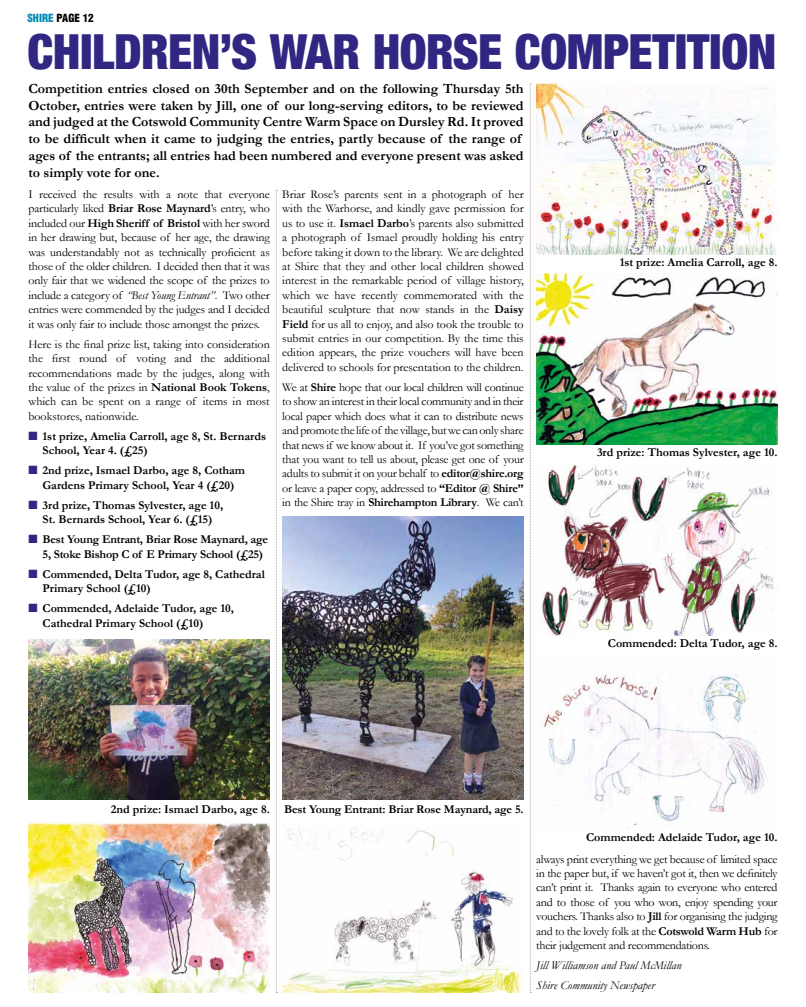
<style>
.page{position:relative;width:806px;height:1007px;background:#fff}
.page>*{position:absolute;margin:0;border:0;box-sizing:border-box;transform-origin:0 0}
.t1{font:900 condensed 48.3px "Helvetica Neue LTW1 G";letter-spacing:-.01em;color:#312783}
.t2{font:700 14px/16.8px "Garamond";color:#000}
.t3{font:12px/14.4px "Garamond";letter-spacing:-.01em;color:#000;text-align:justify}
.t4{font:700 12px/14.4px "Garamond";color:#000}
.t5{font:italic 12px/20.1px "Garamond";color:#000}
.t6{font:900 condensed 11px "Helvetica LT";color:#000}
.s1{color:#008ab7}
.s2{font-weight:700}
.s3{font-style:italic}
.s4{color:#312783}
</style>
<div class="page">
<img style="left:282px;top:828px;width:241px;height:164px">
<img style="left:282px;top:516px;width:241px;height:283px">
<img style="left:28px;top:822px;width:241px;height:170px">
<img style="left:28px;top:639px;width:241px;height:160px">
<img style="left:542px;top:673px;width:226px;height:156px">
<img style="left:536px;top:84px;width:241px;height:170px">
<img style="left:538px;top:464px;width:236px;height:171px">
<img style="left:536px;top:274px;width:241px;height:170px">
<svg style="left:276px;top:190px;width:1px;height:803px"></svg>
<svg style="left:529px;top:84px;width:2px;height:909px"></svg>
<p class="t6" style="left:27px;top:11px;width:68px"><span class="s1">SHIRE</span> PAGE 12</p>
<h1 class="t1" style="left:27px;top:23px;width:750px">CHILDREN’S WAR HORSE COMPETITION</h1>
<p class="t2" style="left:28px;top:80px;width:496px">Competition entries closed on 30th September and on the following Thursday 5th October, entries were taken by Jill, one of our long-serving editors, to be reviewed and judged at the Cotswold Community Centre Warm Space on Dursley Rd. It proved to be difficult when it came to judging the entries, partly because of the range of ages of the entrants; all entries had been numbered and everyone present was asked to simply vote for one.</p>
<p class="t3" style="left:282px;top:187px;width:243px">Briar Rose’s parents sent in a photograph of her with the Warhorse, and kindly gave permission for us to use it. <span class="s2">Ismael Darbo</span>’s parents also submitted a photograph of Ismael proudly holding his entry before taking it down to the library. We are delighted at Shire that they and other local children showed interest in the remarkable period of village history, which we have recently commemorated with the beautiful sculpture that now stands in the <span class="s2">Daisy Field</span> for us all to enjoy, and also took the trouble to submit entries in our competition. By the time this edition appears, the prize vouchers will have been delivered to schools for presentation to the children.</p>
<p class="t3" style="left:282px;top:379px;width:243px">We at <span class="s2">Shire</span> hope that our local children will continue to show an interest in their local community and in their local paper which does what it can to distribute news and promote the life of the village, but we can only share that news if we know about it. If you’ve got something that you want to tell us about, please get one of your adults to submit it on your behalf to <span class="s2">editor@shire.org </span>or leave a paper copy, addressed to <span class="s2">“Editor @ Shire” </span>in the Shire tray in <span class="s2">Shirehampton Library</span>. We can’t</p>
<p class="t3" style="left:28px;top:187px;width:243px">I received the results with a note that everyone particularly liked <span class="s2">Briar Rose Maynard</span>’s entry, who included our <span class="s2">High Sheriff of Bristol</span> with her sword in her drawing but, because of her age, the drawing was understandably not as technically proficient as those of the older children. I decided then that it was only fair that we widened the scope of the prizes to include a category of <span class="s3">“Best Young Entrant”</span>. Two other entries were commended by the judges and I decided it was only fair to include those amongst the prizes.</p>
<p class="t3" style="left:28px;top:336px;width:243px">Here is the final prize list, taking into consideration the first round of voting and the additional recommendations made by the judges, along with the value of the prizes in <span class="s2">National Book Tokens</span>, which can be spent on a range of items in most bookstores, nationwide.</p>
<p class="t4" style="left:43px;top:428px;width:225px;text-indent:-14px"><span class="s4">■</span> 1st prize, Amelia Carroll, age 8, St. Bernards<br>School, Year 4. (£25)</p>
<p class="t4" style="left:28px;top:463px;width:218px;text-align:center"><span class="s4">■</span> 2nd prize, Ismael Darbo, age 8, Cotham<br>Gardens Primary School, Year 4 (£20)</p>
<p class="t4" style="left:28px;top:497px;width:196px;text-align:center"><span class="s4">■</span> 3rd prize, Thomas Sylvester, age 10,<br>St. Bernards School, Year 6. (£15)</p>
<p class="t4" style="left:43px;top:532px;width:227px;text-indent:-14px"><span class="s4">■</span> Best Young Entrant, Briar Rose Maynard, age<br>5, Stoke Bishop C of E Primary School (£25)</p>
<p class="t4" style="left:43px;top:566px;width:223px;text-indent:-14px"><span class="s4">■</span> Commended, Delta Tudor, age 8, Cathedral<br>Primary School (£10)</p>
<p class="t4" style="left:43px;top:601px;width:193px;text-indent:-14px"><span class="s4">■</span> Commended, Adelaide Tudor, age 10,<br>Cathedral Primary School (£10)</p>
<p class="t4" style="left:619px;top:255px;width:159px">1st prize: Amelia Carroll, age 8.</p>
<p class="t4" style="left:596px;top:445px;width:182px">3rd prize: Thomas Sylvester, age 10.</p>
<p class="t4" style="left:607px;top:635px;width:171px">Commended: Delta Tudor, age 8.</p>
<p class="t4" style="left:111px;top:801px;width:160px">2nd prize: Ismael Darbo, age 8.</p>
<p class="t4" style="left:284px;top:801px;width:241px">Best Young Entrant: Briar Rose Maynard, age 5.</p>
<p class="t4" style="left:585px;top:829px;width:193px">Commended: Adelaide Tudor, age 10.</p>
<p class="t3" style="left:536px;top:851px;width:243px">always print everything we get because of limited space in the paper but, if we haven’t got it, then we definitely can’t print it. Thanks again to everyone who entered and to those of you who won, enjoy spending your vouchers. Thanks also to <span class="s2">Jill</span> for organising the judging and to the lovely folk at the <span class="s2">Cotswold Warm Hub</span> for their judgement and recommendations.</p>
<p class="t5" style="left:536px;top:954px;width:147px">Jill Williamson and Paul McMillan<br>Shire Community Newspaper</p>
</div>
